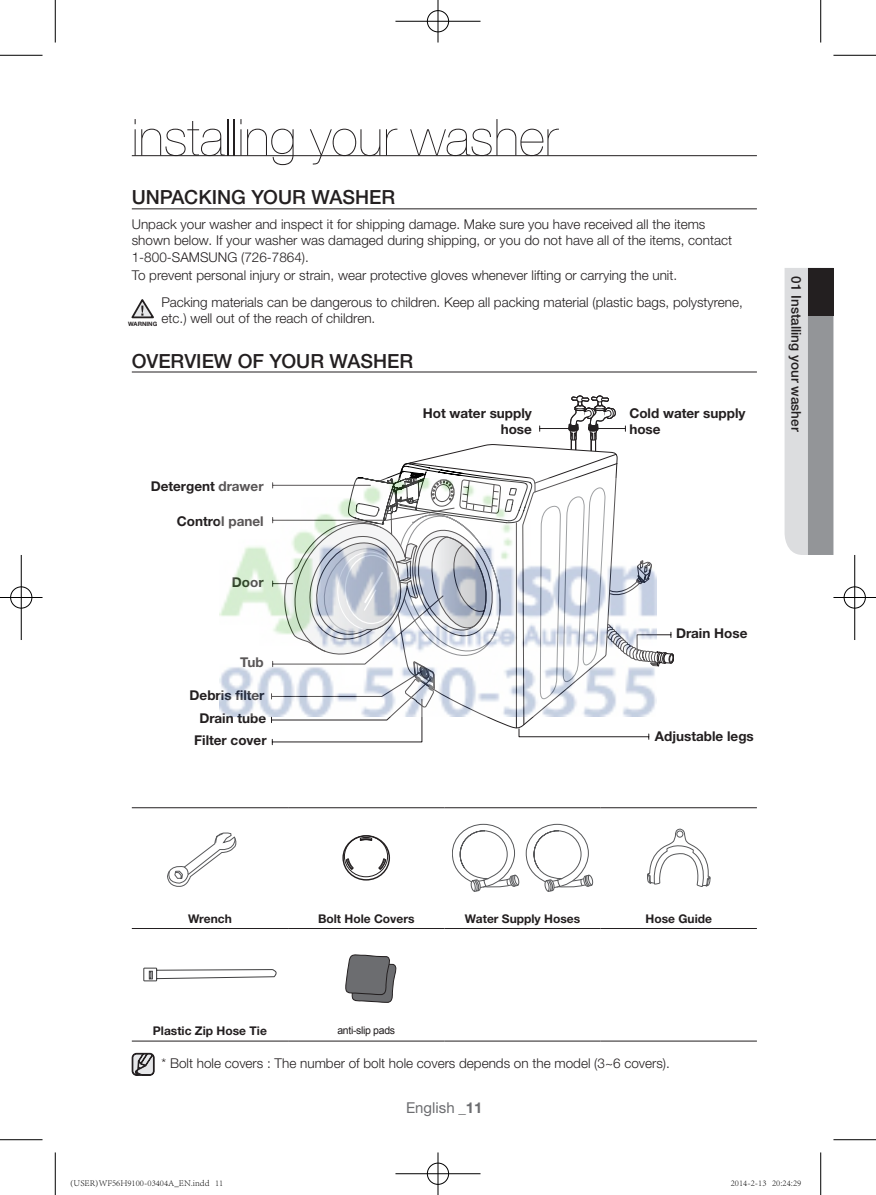
<style>
.page{position:relative;width:876px;height:1195px;background:#fff}
.page>*{position:absolute;margin:0;border:0;box-sizing:border-box;transform-origin:0 0}
.t1{font:200 51px "Helvetica Neue LTW1 G";color:#231f20}
.t2{font:500 19.5px "Helvetica Neue LTW1 G";color:#231f20}
.t3{font:15px "Helvetica Neue LTW1 G";color:#6c6d70}
.t4{font:300 13.5px/16.2px "Helvetica Neue LTW1 G";color:#231f20}
.t5{font:700 13.5px/16.2px "Helvetica Neue LTW1 G";color:#231f20;text-align:right}
.t6{font:500 13.5px "Helvetica Neue LTW1 G";color:#231f20}
.t7{font:700 12px "Helvetica Neue LTW1 G";color:#231f20}
.t8{font:10.5px "Arial";letter-spacing:-.03em;color:#231f20}
.t9{font:300 9px "Adobe Song Std";color:#000}
.t10{font:700 6px "Helvetica Neue LTW1 G";color:#231f20}
.s1{font-weight:700}
</style>
<div class="page">
<hr style="left:132px;top:155px;width:625px;height:1px;background:#231f20">
<hr style="left:132px;top:209px;width:625px;height:1px;background:#231f20">
<hr style="left:132px;top:372px;width:625px;height:1px;background:#231f20">
<hr style="left:132px;top:807px;width:156px;height:1px;background:#231f20">
<hr style="left:288px;top:807px;width:156px;height:1px;background:#231f20">
<hr style="left:444px;top:807px;width:157px;height:1px;background:#231f20">
<hr style="left:601px;top:807px;width:156px;height:1px;background:#231f20">
<hr style="left:132px;top:928px;width:156px;height:1px;background:#231f20">
<hr style="left:288px;top:928px;width:156px;height:1px;background:#231f20">
<hr style="left:444px;top:928px;width:157px;height:1px;background:#231f20">
<hr style="left:601px;top:928px;width:156px;height:1px;background:#231f20">
<hr style="left:132px;top:1041px;width:156px;height:1px;background:#231f20">
<hr style="left:288px;top:1041px;width:156px;height:1px;background:#231f20">
<hr style="left:444px;top:1041px;width:157px;height:1px;background:#231f20">
<hr style="left:601px;top:1041px;width:156px;height:1px;background:#231f20">
<svg style="left:167px;top:832px;width:70px;height:55px"></svg>
<div style="left:344px;top:835px;width:44px;height:42px;border:1px solid #231f20;border-radius:50%"></div>
<div style="left:342px;top:835px;width:48px;height:45px;border:1px solid #231f20;border-radius:50%"></div>
<svg style="left:345px;top:836px;width:42px;height:34px"></svg>
<svg style="left:525px;top:824px;width:68px;height:68px"></svg>
<svg style="left:452px;top:824px;width:67px;height:68px"></svg>
<svg style="left:647px;top:829px;width:63px;height:58px"></svg>
<div style="left:676px;top:830px;width:7px;height:7px;border:1px solid #57585a;border-radius:50%"></div>
<svg style="left:143px;top:968px;width:133px;height:13px"></svg>
<svg style="left:131px;top:1053px;width:24px;height:23px"></svg>
<svg style="left:784px;top:268px;width:49px;height:287px;background:#babcbe"></svg>
<div style="left:808px;top:268px;width:25px;height:48px;background:#231f20"></div>
<svg style="left:271px;top:396px;width:403px;height:349px"></svg>
<svg style="left:131px;top:299px;width:23px;height:20px"></svg>
<svg style="left:345px;top:954px;width:52px;height:49px;background:#7e7f81"></svg>
<hr style="left:0;top:55px;width:43px;height:1px;background:#000">
<hr style="left:833px;top:55px;width:43px;height:1px;background:#000">
<hr style="left:0;top:1139px;width:43px;height:1px;background:#000">
<hr style="left:833px;top:1139px;width:43px;height:1px;background:#000">
<hr style="left:55px;top:0;width:1px;height:43px;background:#000">
<hr style="left:55px;top:1152px;width:1px;height:43px;background:#000">
<hr style="left:820px;top:0;width:1px;height:43px;background:#000">
<hr style="left:820px;top:1152px;width:1px;height:43px;background:#000">
<div style="left:426px;top:10px;width:24px;height:23px;border:2px solid #fff;border-radius:50%"></div>
<hr style="left:395px;top:20px;width:85px;height:2px;background:#fff">
<hr style="left:437px;top:0;width:2px;height:43px;background:#fff">
<div style="left:427px;top:10px;width:22px;height:22px;border:1px solid #000;border-radius:50%"></div>
<hr style="left:395px;top:21px;width:85px;height:1px;background:#000">
<hr style="left:438px;top:0;width:1px;height:43px;background:#000">
<div style="left:426px;top:1162px;width:24px;height:23px;border:2px solid #fff;border-radius:50%"></div>
<hr style="left:395px;top:1172px;width:85px;height:3px;background:#fff">
<hr style="left:437px;top:1152px;width:2px;height:43px;background:#fff">
<div style="left:427px;top:1163px;width:22px;height:21px;border:1px solid #000;border-radius:50%"></div>
<hr style="left:395px;top:1173px;width:85px;height:1px;background:#000">
<hr style="left:438px;top:1152px;width:1px;height:43px;background:#000">
<div style="left:10px;top:586px;width:23px;height:23px;border:2px solid #fff;border-radius:50%"></div>
<hr style="left:0;top:596px;width:43px;height:2px;background:#fff">
<hr style="left:20px;top:555px;width:2px;height:85px;background:#fff">
<div style="left:10px;top:587px;width:22px;height:21px;border:1px solid #000;border-radius:50%"></div>
<hr style="left:0;top:597px;width:43px;height:1px;background:#000">
<hr style="left:21px;top:555px;width:1px;height:85px;background:#000">
<div style="left:843px;top:586px;width:23px;height:23px;border:2px solid #fff;border-radius:50%"></div>
<hr style="left:833px;top:596px;width:43px;height:2px;background:#fff">
<hr style="left:854px;top:555px;width:2px;height:85px;background:#fff">
<div style="left:844px;top:587px;width:21px;height:21px;border:1px solid #000;border-radius:50%"></div>
<hr style="left:833px;top:597px;width:43px;height:1px;background:#000">
<hr style="left:854px;top:555px;width:1px;height:85px;background:#000">
<img style="left:219px;top:478px;width:438px;height:239px">
<h1 class="t1" style="left:132px;top:108px;width:428px">installing your washer</h1>
<h2 class="t2" style="left:132px;top:186px;width:265px">UNPACKING YOUR WASHER</h2>
<p class="t4" style="left:132px;top:216px;width:602px">Unpack your washer and inspect it for shipping damage. Make sure you have received all the items shown below. If your washer was damaged during shipping, or you do not have all of the items, contact<br>1-800-SAMSUNG (726-7864).</p>
<p class="t4" style="left:162px;top:262px;width:583px;line-height:26.8px;text-indent:-30px">To prevent personal injury or strain, wear protective gloves whenever lifting or carrying the unit.<br>Packing materials can be dangerous to children. Keep all packing material (plastic bags, polystyrene,</p>
<p class="t4" style="left:162px;top:310px;width:215px">etc.) well out of the reach of children.</p>
<h2 class="t2" style="left:132px;top:349px;width:283px">OVERVIEW OF YOUR WASHER</h2>
<p class="t10" style="left:128px;top:320px;width:6px">WARNING</p>
<p class="t5" style="left:151px;top:478px;width:114px">Detergent drawer</p>
<p class="t5" style="left:177px;top:513px;width:88px">Control panel</p>
<p class="t5" style="left:232px;top:574px;width:33px">Door</p>
<p class="t5" style="left:240px;top:654px;width:25px">Tub</p>
<p class="t5" style="left:190px;top:684px;width:79px;line-height:22.6px">Debris filter<br>Drain tube<br>Filter cover</p>
<p class="t5" style="left:423px;top:405px;width:111px">Hot water supply hose</p>
<p class="t5" style="left:629px;top:405px;width:118px;text-align:left">Cold water supply hose</p>
<p class="t5" style="left:676px;top:625px;width:73px">Drain Hose</p>
<p class="t5" style="left:655px;top:728px;width:100px">Adjustable legs</p>
<p class="t6" style="left:804px;top:276px;width:156px;rotate:90deg">01 INSTALLING YOUR WASHER</p>
<p class="t7" style="left:188px;top:911px;width:45px">Wrench</p>
<p class="t7" style="left:318px;top:911px;width:98px">Bolt Hole Covers</p>
<p class="t7" style="left:465px;top:911px;width:117px">Water Supply Hoses</p>
<p class="t7" style="left:646px;top:911px;width:68px">Hose Guide</p>
<p class="t7" style="left:153px;top:1023px;width:115px">Plastic Zip Hose Tie</p>
<p class="t8" style="left:337px;top:1023px;width:59px">anti-slip pads</p>
<p class="t4" style="left:162px;top:1055px;width:510px">* Bolt hole covers : The number of bolt hole covers depends on the model (3~6 covers).</p>
<p class="t3" style="left:406px;top:1098px;width:78px">English <span class="s1">_11</span></p>
<p class="t9" style="left:70px;top:1178px;width:155px">(USER)WF56H9100-03404A_EN.indd 11</p>
<p class="t9" style="left:731px;top:1178px;width:72px">2014-2-13 20:24:29</p>
</div>
